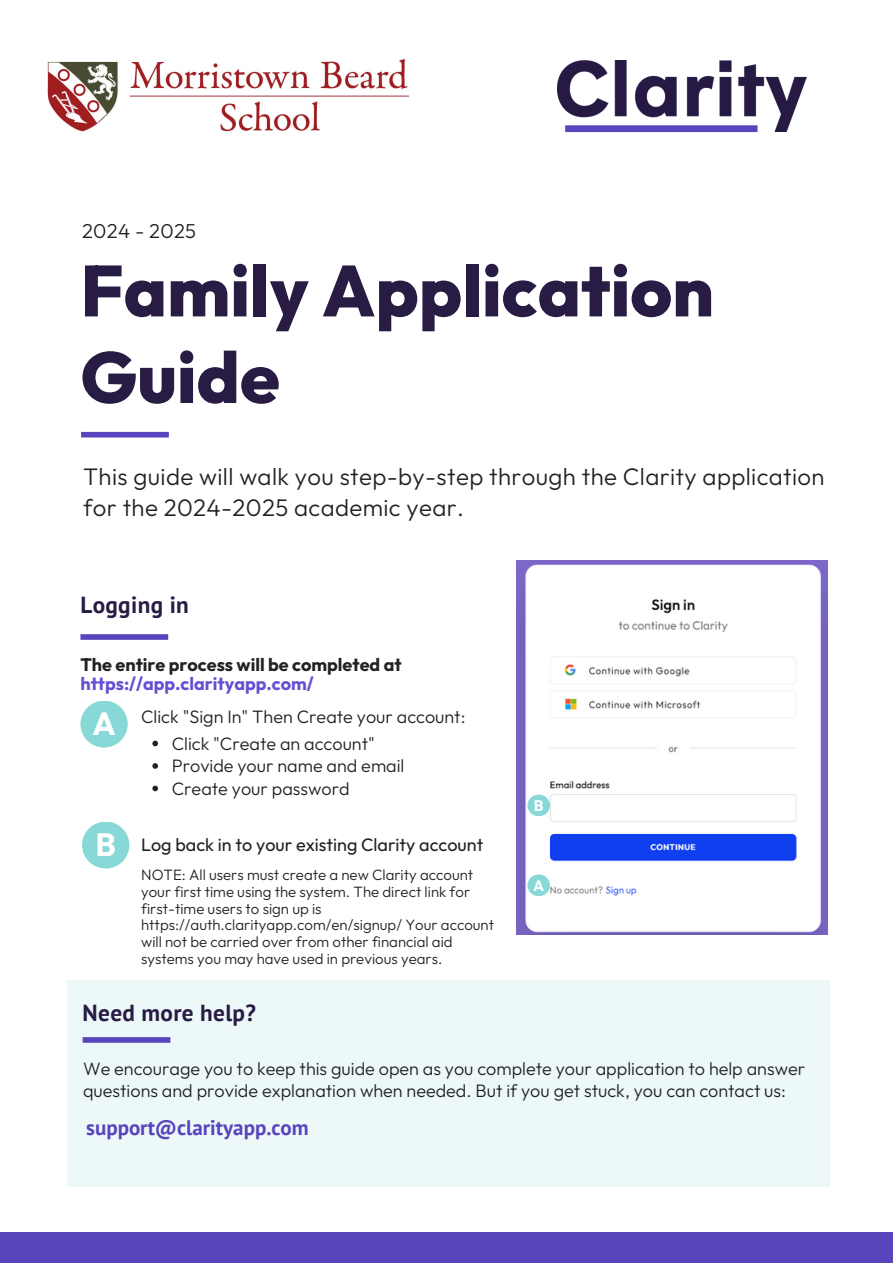
<style>
.page{position:relative;width:893px;height:1264px;background:#fff}
.page>*{position:absolute;margin:0;border:0;box-sizing:border-box;transform-origin:0 0}
.t1{font:800 71.85px/86.6px "Outfit";color:#281c44}
.t2{font:700 32.1px "Outfit";color:#fff}
.t3{font:300 24px/30.3px "Outfit";letter-spacing:.015em;color:#222}
.t4{font:700 23.25px "PT Sans";letter-spacing:.015em;color:#281c44}
.t5{font:700 21px "PT Sans";color:#5844bd}
.t6{font:300 20.25px "Outfit";letter-spacing:.015em;color:#222}
.t7{font:300 18px/22.5px "Outfit";color:#222}
.t8{font:700 18px/19px "Outfit";color:#222}
.t9{font:18px "Outfit";color:#222}
.t10{font:700 15.3px "Outfit";color:#fff}
.t11{font:300 15px/16.8px "Outfit";color:#222}
.s1{color:#6550d1}
</style>
<div class="page">
<img style="left:557px;top:60px;width:249px;height:71px">
<div style="left:67px;top:980px;width:762px;height:206px;background:#edf9f9"></div>
<div style="left:80px;top:634px;width:88px;height:6px;background:#5844bd"></div>
<div style="left:83px;top:1037px;width:87px;height:5px;background:#5844bd"></div>
<div style="left:0;top:1231px;width:892px;height:31px;background:#5844bd"></div>
<div style="left:81px;top:432px;width:88px;height:5px;background:#5844bd"></div>
<div style="left:80px;top:700px;width:48px;height:47px;background:#88d8d8;border-radius:50%"></div>
<img style="left:516px;top:560px;width:311px;height:374px">
<div style="left:527px;top:874px;width:23px;height:22px;background:#88d8d8;border-radius:50%"></div>
<div style="left:527px;top:794px;width:23px;height:22px;background:#88d8d8;border-radius:50%"></div>
<div style="left:82px;top:821px;width:47px;height:47px;background:#88d8d8;border-radius:50%"></div>
<div style="left:565px;top:125px;width:192px;height:7px;background:#5844bd"></div>
<svg style="left:152px;top:740px;width:6px;height:6px"></svg>
<svg style="left:152px;top:763px;width:6px;height:5px"></svg>
<svg style="left:152px;top:785px;width:6px;height:6px"></svg>
<img style="left:47px;top:59px;width:363px;height:73px">
<p class="t6" style="left:82px;top:218px;width:116px">2024 - 2025</p>
<p class="t1" style="left:80px;top:246px;width:635px">Family Application<br>Guide</p>
<p class="t3" style="left:83px;top:461px;width:743px">This guide will walk you step-by-step through the Clarity application for the 2024-2025 academic year.</p>
<p class="t4" style="left:80px;top:589px;width:110px">Logging in</p>
<p class="t8" style="left:80px;top:655px;width:322px">The entire process will be completed at <span class="s1">https://app.clarityapp.com/</span></p>
<p class="t2" style="left:92px;top:702px;width:25px">A</p>
<p class="t7" style="left:141px;top:705px;width:326px">Click "Sign In" Then Create your account:</p>
<p class="t7" style="left:172px;top:731px;width:205px">Click "Create an account"</p>
<p class="t7" style="left:172px;top:754px;width:234px">Provide your name and email</p>
<p class="t7" style="left:172px;top:776px;width:179px">Create your password</p>
<p class="t2" style="left:95px;top:823px;width:22px">B</p>
<p class="t9" style="left:141px;top:833px;width:343px">Log back in to your existing Clarity account</p>
<p class="t11" style="left:141px;top:866px;width:354px">NOTE: All users must create a new Clarity account your first time using the system. The direct link for first-time users to sign up is https://auth.clarityapp.com/en/signup/ Your account will not be carried over from other financial aid systems you may have used in previous years.</p>
<p class="t10" style="left:534px;top:795px;width:11px">B</p>
<p class="t10" style="left:533px;top:875px;width:13px">A</p>
<p class="t4" style="left:83px;top:997px;width:175px">Need more help?</p>
<p class="t7" style="left:83px;top:1056px;width:723px">We encourage you to keep this guide open as you complete your application to help answer questions and provide explanation when needed. But if you get stuck, you can contact us:</p>
<p class="t5" style="left:86px;top:1113px;width:224px">support@clarityapp.com</p>
</div>
